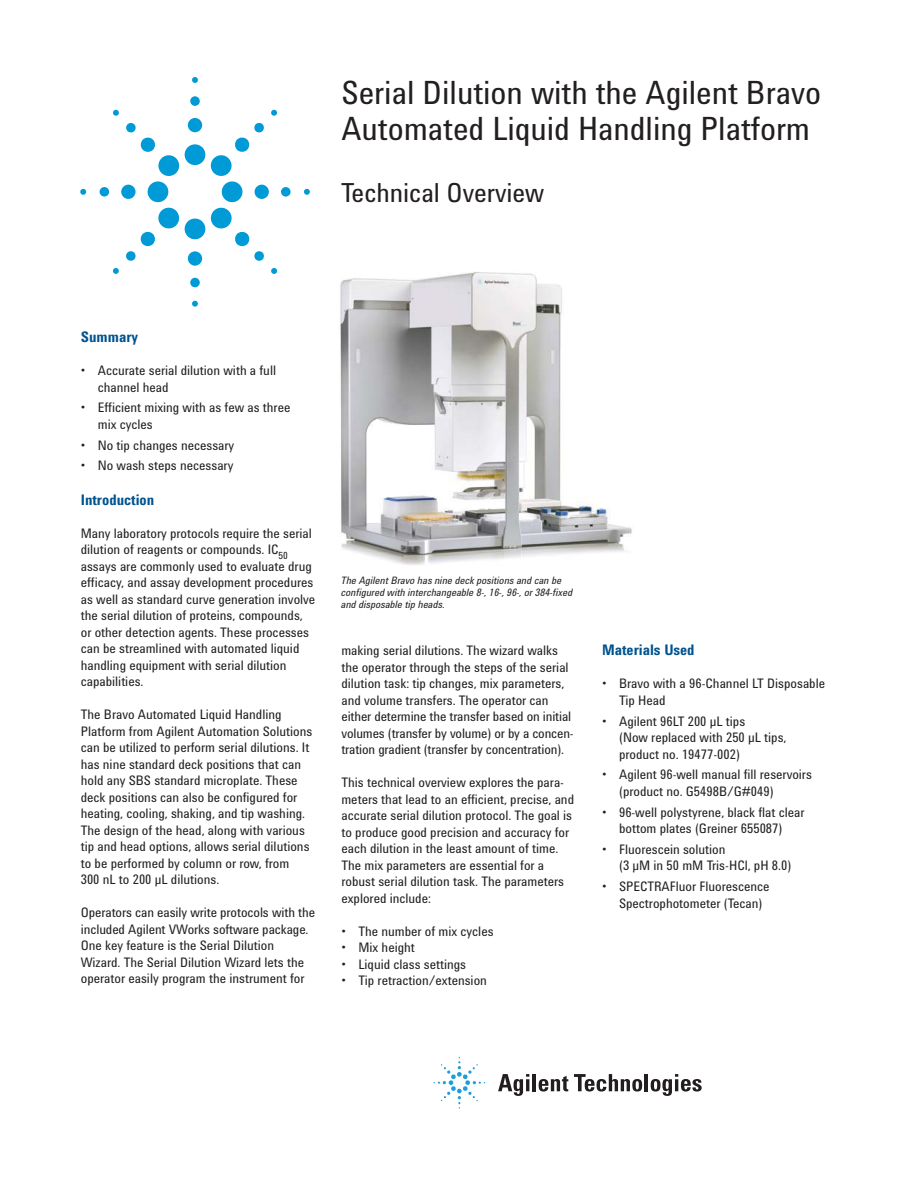
<style>
.page{position:relative;width:918px;height:1188px;background:#fff}
.page>*{position:absolute;margin:0;border:0;box-sizing:border-box;transform-origin:0 0}
.t1{font:33px/36px "Agilent Cond";color:#231f20}
.t2{font:27px "Agilent Cond";color:#231f20}
.t3{font:700 15px "Agilent Cond";color:#00538e}
.t4{font:13.5px/16.5px "Agilent Cond";color:#231f20}
.t5{font:italic 10.5px/12px "Agilent Cond";color:#231f20}
</style>
<div class="page">
<div style="left:185px;top:144px;width:20px;height:21px;background:#009ad6;border-radius:50%"></div>
<div style="left:188px;top:118px;width:14px;height:14px;background:#009ad6;border-radius:50%"></div>
<div style="left:190px;top:96px;width:10px;height:10px;background:#009ad6;border-radius:50%"></div>
<svg style="left:192px;top:77px;width:6px;height:6px"></svg>
<div style="left:222px;top:181px;width:20px;height:21px;background:#009ad6;border-radius:50%"></div>
<div style="left:255px;top:185px;width:14px;height:14px;background:#009ad6;border-radius:50%"></div>
<div style="left:281px;top:187px;width:10px;height:10px;background:#009ad6;border-radius:50%"></div>
<svg style="left:304px;top:189px;width:6px;height:6px"></svg>
<div style="left:185px;top:219px;width:20px;height:20px;background:#009ad6;border-radius:50%"></div>
<div style="left:188px;top:251px;width:14px;height:15px;background:#009ad6;border-radius:50%"></div>
<div style="left:190px;top:278px;width:10px;height:9px;background:#009ad6;border-radius:50%"></div>
<svg style="left:192px;top:301px;width:6px;height:6px"></svg>
<div style="left:148px;top:181px;width:20px;height:21px;background:#009ad6;border-radius:50%"></div>
<div style="left:121px;top:185px;width:15px;height:14px;background:#009ad6;border-radius:50%"></div>
<div style="left:100px;top:187px;width:9px;height:10px;background:#009ad6;border-radius:50%"></div>
<svg style="left:80px;top:189px;width:6px;height:6px"></svg>
<svg style="left:210px;top:123px;width:54px;height:53px"></svg>
<svg style="left:271px;top:109px;width:6px;height:7px"></svg>
<svg style="left:210px;top:207px;width:54px;height:54px"></svg>
<svg style="left:271px;top:268px;width:6px;height:6px"></svg>
<svg style="left:126px;top:207px;width:54px;height:54px"></svg>
<svg style="left:113px;top:268px;width:6px;height:6px"></svg>
<svg style="left:126px;top:123px;width:54px;height:53px"></svg>
<svg style="left:113px;top:110px;width:6px;height:6px"></svg>
<svg style="left:498px;top:1074px;width:31px;height:22px"></svg>
<hr style="left:533px;top:1074px;width:3px;height:17px;background:#221e1f">
<svg style="left:539px;top:1076px;width:29px;height:16px"></svg>
<svg style="left:574px;top:1074px;width:68px;height:18px"></svg>
<hr style="left:645px;top:1074px;width:3px;height:17px;background:#221e1f">
<svg style="left:651px;top:1074px;width:50px;height:22px"></svg>
<svg style="left:434px;top:1057px;width:51px;height:52px"></svg>
<img style="left:340px;top:272px;width:292px;height:293px">
<h1 class="t1" style="left:341px;top:77px;width:481px">Serial Dilution with the Agilent Bravo<br>Automated Liquid Handling Platform</h1>
<h2 class="t2" style="left:341px;top:182px;width:205px">Technical Overview</h2>
<p class="t3" style="left:81px;top:331px;width:59px">Summary</p>
<p class="t4" style="left:98px;top:363px;width:180px;text-indent:-17px">• Accurate serial dilution with a full channel head</p>
<p class="t4" style="left:98px;top:400px;width:194px;text-indent:-17px">• Efficient mixing with as few as three mix cycles</p>
<p class="t4" style="left:81px;top:438px;width:155px">• No tip changes necessary</p>
<p class="t4" style="left:81px;top:458px;width:154px">• No wash steps necessary</p>
<p class="t3" style="left:81px;top:494px;width:75px">Introduction</p>
<p class="t4" style="left:81px;top:526px;width:236px">Many laboratory protocols require the serial dilution of reagents or compounds. IC<sub>50 </sub>assays are commonly used to evaluate drug efficacy, and assay development procedures as well as standard curve generation involve the serial dilution of proteins, compounds, or other detection agents. These processes can be streamlined with automated liquid handling equipment with serial dilution capabilities.</p>
<p class="t4" style="left:81px;top:707px;width:233px">The Bravo Automated Liquid Handling Platform from Agilent Automation Solutions can be utilized to perform serial dilutions. It has nine standard deck positions that can hold any SBS standard microplate. These deck positions can also be configured for heating, cooling, shaking, and tip washing.<br>The design of the head, along with various tip and head options, allows serial dilutions to be performed by column or row, from<br>300 nL to 200 μL dilutions.</p>
<p class="t4" style="left:81px;top:905px;width:236px">Operators can easily write protocols with the included Agilent VWorks software package.<br>One key feature is the Serial Dilution Wizard. The Serial Dilution Wizard lets the operator easily program the instrument for</p>
<p class="t5" style="left:341px;top:575px;width:233px">The Agilent Bravo has nine deck positions and can be configured with interchangeable 8-, 16-, 96-, or 384-fixed and disposable tip heads.</p>
<p class="t4" style="left:341px;top:643px;width:234px">making serial dilutions. The wizard walks the operator through the steps of the serial dilution task: tip changes, mix parameters, and volume transfers. The operator can either determine the transfer based on initial volumes (transfer by volume) or by a concen&shy;tration gradient (transfer by concentration).</p>
<p class="t4" style="left:341px;top:775px;width:234px">This technical overview explores the para&shy;meters that lead to an efficient, precise, and accurate serial dilution protocol. The goal is to produce good precision and accuracy for each dilution in the least amount of time.<br>The mix parameters are essential for a robust serial dilution task. The parameters explored include:</p>
<p class="t4" style="left:341px;top:924px;width:154px">• The number of mix cycles</p>
<p class="t4" style="left:341px;top:940px;width:75px">• Mix height</p>
<p class="t4" style="left:341px;top:957px;width:126px">• Liquid class settings</p>
<p class="t4" style="left:341px;top:973px;width:147px">• Tip retraction/extension</p>
<p class="t3" style="left:602px;top:645px;width:94px">Materials Used</p>
<p class="t4" style="left:619px;top:676px;width:208px;text-indent:-17px">• Bravo with a 96-Channel LT Disposable<br>Tip Head</p>
<p class="t4" style="left:619px;top:714px;width:169px;text-indent:-17px">• Agilent 96LT 200 μL tips<br>(Now replaced with 250 μL tips, product no. 19477-002)</p>
<p class="t4" style="left:619px;top:767px;width:194px;text-indent:-17px">• Agilent 96-well manual fill reservoirs (product no. G5498B/G#049)</p>
<p class="t4" style="left:602px;top:805px;width:204px;text-align:center">• 96-well polystyrene, black flat clear bottom plates (Greiner 655087)</p>
<p class="t4" style="left:619px;top:842px;width:174px;text-indent:-17px">• Fluorescein solution<br>(3 μM in 50 mM Tris-HCl, pH 8.0)</p>
<p class="t4" style="left:619px;top:879px;width:152px;text-indent:-17px">• SPECTRAFluor Fluorescence<br>Spectrophotometer (Tecan)</p>
</div>
